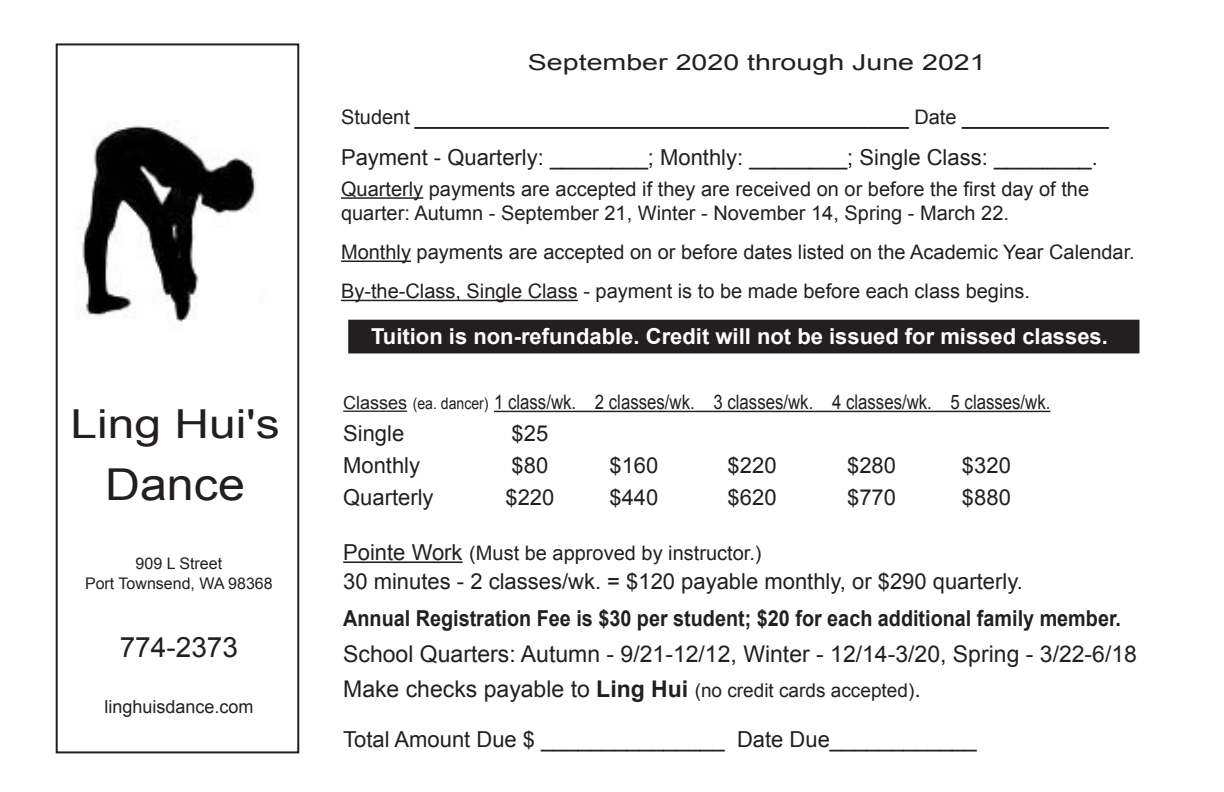
<style>
.page{position:relative;width:1224px;height:792px;background:#fff}
.page>*{position:absolute;margin:0;border:0;box-sizing:border-box;transform-origin:0 0}
.t1{font:44px "Arial";color:#231f20;scale:1.1 1}
.t2{font:40px "Arial";color:#231f20;scale:1.2 1}
.t3{font:28px "Arial";color:#231f20}
.t4{font:24px "Arial";color:#231f20}
.t5{font:23px "Arial";color:#231f20}
.t6{font:22px "Arial";color:#231f20}
.t7{font:700 22px "Arial";color:#231f20;scale:.9 1}
.t8{font:700 22px "Arial";color:#fff}
.t9{font:22px "Arial";color:#231f20;scale:1.3 1}
.t10{font:20px/24px "Arial";color:#231f20}
.t11{font:20px "Arial";color:#231f20;scale:.84 1}
.t12{font:19px "Arial";color:#231f20}
.t13{font:18px "Arial";color:#231f20}
.t14{font:16px "Arial";color:#231f20}
.s1{font-size:20px}
.s2{font-size:18px}
.s3{font-size:16px}
.s4{font-size:22px}
.s5{font-size:23px}
.s6{font-weight:700;font-size:23px}
</style>
<div class="page">
<div style="left:56px;top:43px;width:243px;height:710px;border:2px solid #231f20"></div>
<div style="left:349px;top:321px;width:789px;height:31px;background:#231f20"></div>
<div style="left:348px;top:320px;width:791px;height:33px;border:2px solid #231f20"></div>
<hr style="left:343px;top:411px;width:64px;height:1px;background:#231f20">
<hr style="left:494px;top:411px;width:557px;height:1px;background:#231f20">
<hr style="left:343px;top:561px;width:120px;height:2px;background:#231f20">
<hr style="left:341px;top:197px;width:82px;height:2px;background:#231f20">
<hr style="left:341px;top:261px;width:70px;height:1px;background:#231f20">
<hr style="left:341px;top:300px;width:237px;height:1px;background:#231f20">
<img style="left:81px;top:125px;width:175px;height:197px">
<p class="t2" style="left:70px;top:398px;width:176px">Ling Hui's</p>
<p class="t1" style="left:105px;top:455px;width:129px">Dance</p>
<p class="t14" style="left:136px;top:553px;width:88px">909 L Street</p>
<p class="t14" style="left:85px;top:573px;width:189px">Port Townsend, WA 98368</p>
<p class="t3" style="left:120px;top:629px;width:120px">774-2373</p>
<p class="t13" style="left:104px;top:695px;width:151px">linghuisdance.com</p>
<p class="t9" style="left:528px;top:48px;width:354px">September 2020 through June 2021</p>
<p class="t4" style="left:341px;top:100px;width:769px"><span class="s1">Student</span> _____________________________________ <span class="s1">Date</span> ___________</p>
<p class="t6" style="left:341px;top:143px;width:758px">Payment - Quarterly: ________; Monthly: ________; Single Class: ________.</p>
<p class="t10" style="left:341px;top:177px;width:750px">Quarterly payments are accepted if they are received on or before the first day of the quarter: Autumn - September 21, Winter - November 14, Spring - March 22.</p>
<p class="t10" style="left:341px;top:240px;width:795px">Monthly payments are accepted on or before dates listed on the Academic Year Calendar.</p>
<p class="t10" style="left:341px;top:280px;width:691px">By-the-Class, Single Class - payment is to be made before each class begins.</p>
<p class="t8" style="left:371px;top:322px;width:738px">Tuition is non-refundable. Credit will not be issued for missed classes.</p>
<p class="t11" style="left:343px;top:389px;width:844px"><span class="s2">Classes</span> <span class="s3">(ea. dancer)</span> 1 class/wk. 2 classes/wk. 3 classes/wk. 4 classes/wk. 5 classes/wk.</p>
<p class="t6" style="left:343px;top:419px;width:63px">Single</p>
<p class="t6" style="left:512px;top:419px;width:38px">$25</p>
<p class="t6" style="left:343px;top:451px;width:79px">Monthly</p>
<p class="t6" style="left:512px;top:451px;width:38px">$80</p>
<p class="t6" style="left:609px;top:451px;width:50px">$160</p>
<p class="t6" style="left:728px;top:451px;width:50px">$220</p>
<p class="t6" style="left:847px;top:451px;width:50px">$280</p>
<p class="t6" style="left:962px;top:451px;width:50px">$320</p>
<p class="t6" style="left:343px;top:483px;width:92px">Quarterly</p>
<p class="t6" style="left:506px;top:483px;width:50px">$220</p>
<p class="t6" style="left:609px;top:483px;width:50px">$440</p>
<p class="t6" style="left:728px;top:483px;width:50px">$620</p>
<p class="t6" style="left:847px;top:483px;width:50px">$770</p>
<p class="t6" style="left:962px;top:483px;width:50px">$880</p>
<p class="t10" style="left:343px;top:541px;width:420px"><span class="s4">Pointe Work</span> (Must be approved by instructor.)</p>
<p class="t6" style="left:343px;top:567px;width:681px">30 minutes - 2 classes/wk. = $120 payable monthly, or $290 quarterly.</p>
<p class="t7" style="left:343px;top:604px;width:866px">Annual Registration Fee is $30 per student; $20 for each additional family member.</p>
<p class="t5" style="left:343px;top:639px;width:795px">School Quarters: Autumn - 9/21-12/12, Winter - 12/14-3/20, Spring - 3/22-6/18</p>
<p class="t12" style="left:343px;top:678px;width:579px"><span class="s5">Make checks payable to</span> <span class="s6">Ling Hui</span> (no credit cards accepted)<span class="s5">.</span></p>
<p class="t6" style="left:343px;top:725px;width:635px">Total Amount Due $ _______________ Date Due____________</p>
</div>
